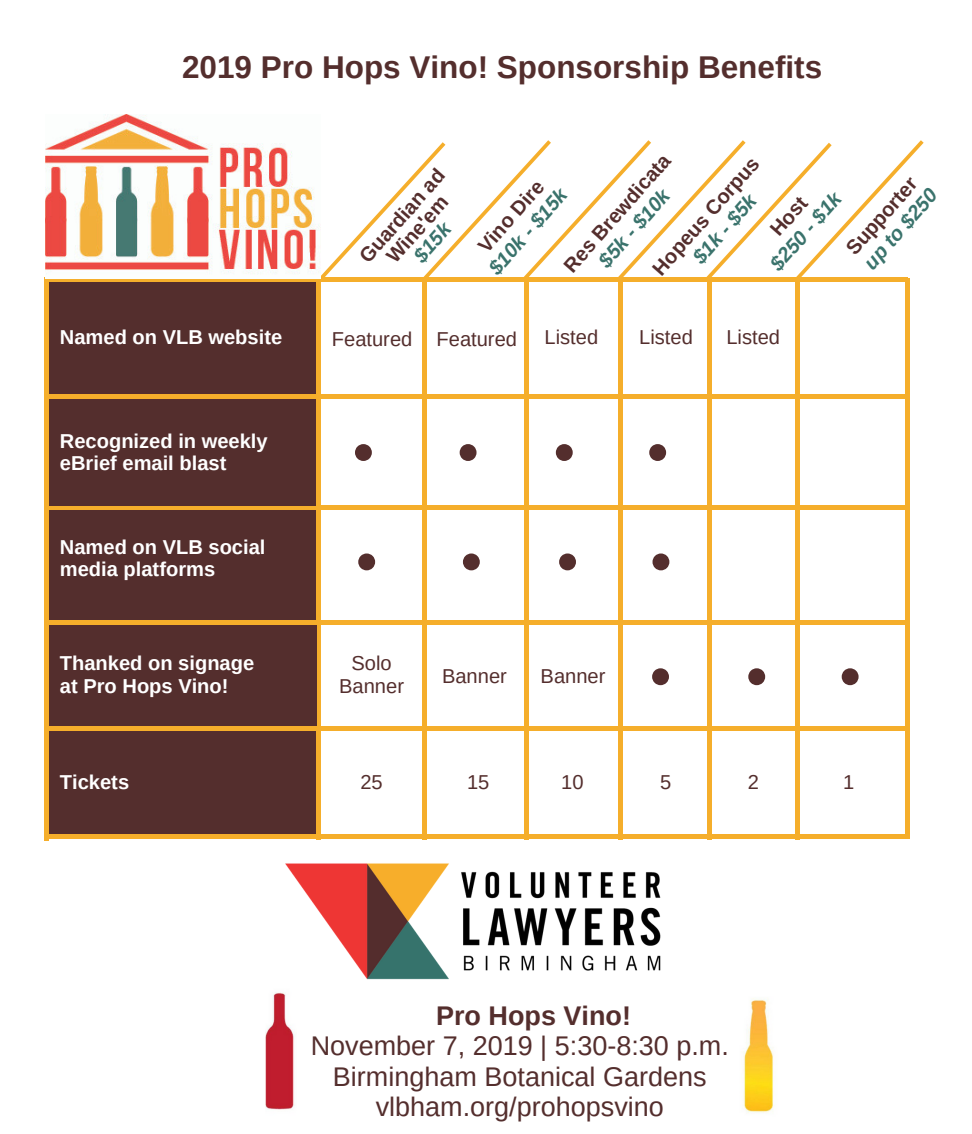
<style>
.page{position:relative;width:972px;height:1134px;background:#fff}
.page>*{position:absolute;margin:0;border:0;box-sizing:border-box;transform-origin:0 0}
.t1{font:700 31.5px "Arimo";color:#542e2d}
.t2{font:27px/30.6px "Arimo";color:#542e2d;text-align:center}
.t3{font:700 27px "Arimo";color:#542e2d}
.t4{font:700 20.03px/22.7px "Arimo";color:#fff}
.t5{font:20.03px/22.7px "Arimo";color:#542e2d;text-align:center}
.t6{font:700 20.03px/20.2px "Arimo";color:#542e2d;text-align:center}
.t7{font:italic 700 20.03px "Arimo";color:#3a736c}
</style>
<div class="page">
<img style="left:285px;top:863px;width:376px;height:117px">
<div style="left:49px;top:282px;width:268px;height:112px;background:#542e2d"></div>
<svg style="left:49px;top:279px;width:267px;height:3px"></svg>
<div style="left:49px;top:510px;width:268px;height:110px;background:#542e2d"></div>
<div style="left:48px;top:505px;width:857px;height:5px;background:#f5ae2b"></div>
<div style="left:49px;top:399px;width:268px;height:106px;background:#542e2d"></div>
<hr style="left:48px;top:835px;width:857px;height:4px;background:#f5ae2b">
<div style="left:49px;top:731px;width:268px;height:103px;background:#542e2d"></div>
<div style="left:316px;top:279px;width:5px;height:560px;background:#f5ae2b"></div>
<hr style="left:422px;top:279px;width:4px;height:560px;background:#f5ae2b">
<div style="left:524px;top:279px;width:5px;height:560px;background:#f5ae2b"></div>
<hr style="left:619px;top:279px;width:4px;height:560px;background:#f5ae2b">
<div style="left:707px;top:279px;width:5px;height:560px;background:#f5ae2b"></div>
<div style="left:795px;top:279px;width:5px;height:560px;background:#f5ae2b"></div>
<div style="left:49px;top:625px;width:268px;height:101px;background:#542e2d"></div>
<svg style="left:358px;top:553px;width:17px;height:17px"></svg>
<svg style="left:463px;top:553px;width:17px;height:17px"></svg>
<svg style="left:559px;top:553px;width:17px;height:17px"></svg>
<svg style="left:653px;top:553px;width:16px;height:17px"></svg>
<svg style="left:355px;top:444px;width:17px;height:17px"></svg>
<svg style="left:460px;top:444px;width:17px;height:17px"></svg>
<svg style="left:556px;top:444px;width:17px;height:17px"></svg>
<svg style="left:649px;top:444px;width:17px;height:17px"></svg>
<div style="left:48px;top:394px;width:857px;height:5px;background:#f5ae2b"></div>
<div style="left:48px;top:620px;width:857px;height:5px;background:#f5ae2b"></div>
<div style="left:48px;top:726px;width:857px;height:5px;background:#f5ae2b"></div>
<svg style="left:320px;top:140px;width:604px;height:143px"></svg>
<hr style="left:44px;top:277px;width:4px;height:563px;background:#f5ae2b">
<img style="left:266px;top:992px;width:29px;height:118px">
<img style="left:743px;top:998px;width:30px;height:116px">
<hr style="left:905px;top:279px;width:4px;height:560px;background:#f5ae2b">
<img style="left:45px;top:115px;width:275px;height:163px">
<svg style="left:652px;top:668px;width:17px;height:17px"></svg>
<svg style="left:748px;top:668px;width:17px;height:17px"></svg>
<svg style="left:842px;top:668px;width:17px;height:17px"></svg>
<h1 class="t1" style="left:182px;top:49px;width:642px">2019 Pro Hops Vino! Sponsorship Benefits</h1>
<p class="t4" style="left:60px;top:325px;width:224px">Named on VLB website</p>
<p class="t4" style="left:60px;top:429px;width:209px">Recognized in weekly eBrief email blast</p>
<p class="t4" style="left:60px;top:535px;width:207px">Named on VLB social media platforms</p>
<p class="t4" style="left:60px;top:652px;width:196px">Thanked on signage at Pro Hops Vino!</p>
<p class="t4" style="left:60px;top:770px;width:71px">Tickets</p>
<p class="t6" style="left:356px;top:253px;width:119px;rotate:-49deg">Guardian ad<br>Wine'em</p>
<p class="t7" style="left:409px;top:252px;width:46px;rotate:-49deg">$15k</p>
<p class="t6" style="left:560px;top:263px;width:151px;rotate:-49deg">Res Brewdicata</p>
<p class="t6" style="left:649px;top:266px;width:151px;rotate:-49deg">Hopeus Corpus</p>
<p class="t6" style="left:843px;top:245px;width:98px;rotate:-49deg">Supporter</p>
<p class="t6" style="left:474px;top:243px;width:90px;rotate:-49deg">Vino Dire</p>
<p class="t7" style="left:484px;top:264px;width:109px;rotate:-49deg">$10k - $15k</p>
<p class="t7" style="left:594px;top:257px;width:98px;rotate:-49deg">$5k - $10k</p>
<p class="t6" style="left:766px;top:226px;width:46px;rotate:-49deg">Host</p>
<p class="t7" style="left:859px;top:259px;width:101px;rotate:-49deg">up to $250</p>
<p class="t7" style="left:766px;top:260px;width:98px;rotate:-49deg">$250 - $1k</p>
<p class="t7" style="left:688px;top:253px;width:86px;rotate:-49deg">$1k - $5k</p>
<p class="t5" style="left:332px;top:328px;width:187px">Featured Featured</p>
<p class="t5" style="left:545px;top:326px;width:55px">Listed</p>
<p class="t5" style="left:639px;top:326px;width:55px">Listed</p>
<p class="t5" style="left:726px;top:326px;width:55px">Listed</p>
<p class="t5" style="left:339px;top:652px;width:66px">Solo<br>Banner</p>
<p class="t5" style="left:442px;top:665px;width:66px">Banner</p>
<p class="t5" style="left:541px;top:665px;width:66px">Banner</p>
<p class="t5" style="left:360px;top:770px;width:24px">25</p>
<p class="t5" style="left:467px;top:770px;width:24px">15</p>
<p class="t5" style="left:561px;top:770px;width:24px">10</p>
<p class="t5" style="left:660px;top:770px;width:13px">5</p>
<p class="t5" style="left:748px;top:770px;width:13px">2</p>
<p class="t5" style="left:843px;top:770px;width:13px">1</p>
<h2 class="t3" style="left:436px;top:1000px;width:196px">Pro Hops Vino!</h2>
<h2 class="t2" style="left:311px;top:1031px;width:420px">November 7, 2019 | 5:30-8:30 p.m.<br>Birmingham Botanical Gardens vlbham.org/prohopsvino</h2>
</div>
